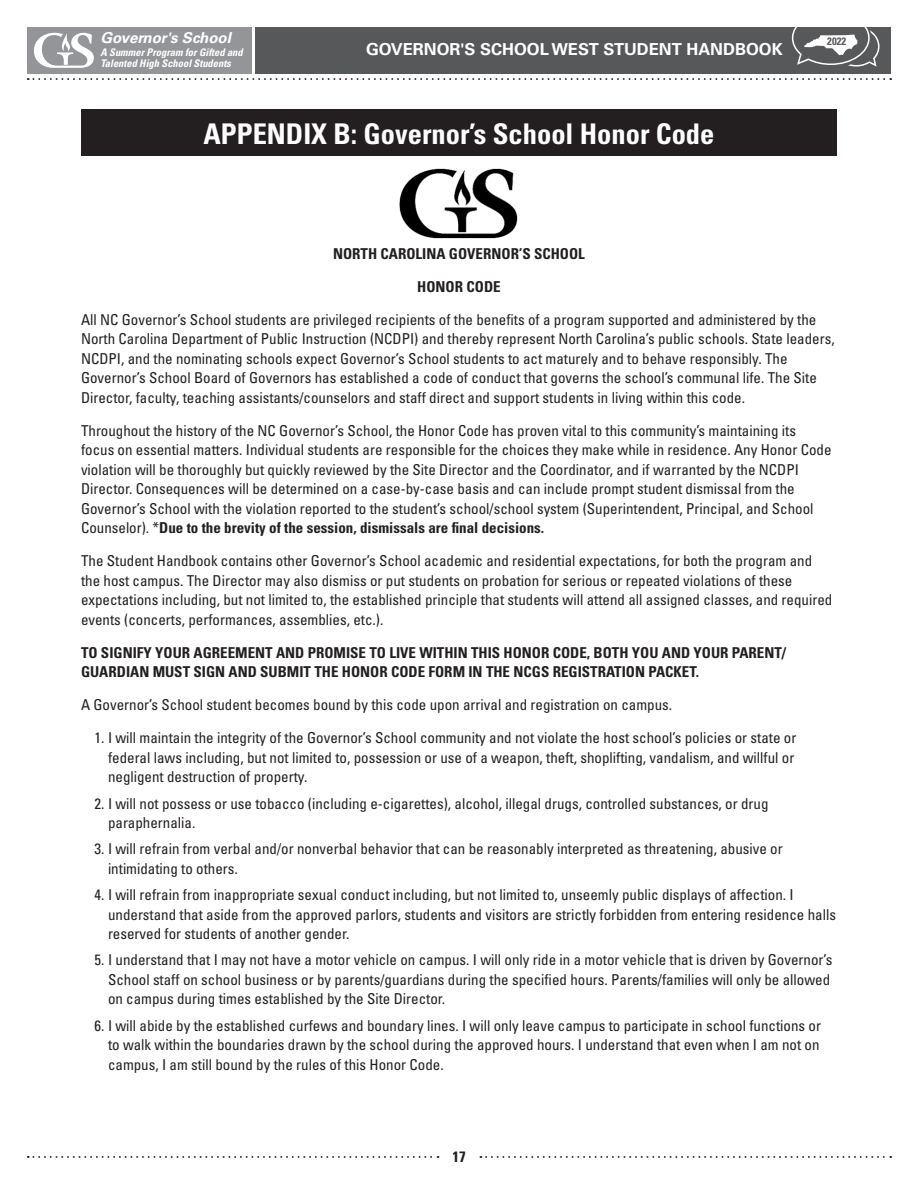
<style>
.page{position:relative;width:918px;height:1188px;background:#fff}
.page>*{position:absolute;margin:0;border:0;box-sizing:border-box;transform-origin:0 0}
.QUESTIONS{font:700 condensed 28.5px "Univers LT Std";color:#fff}
.t1{font:700 16.5px "Univers LT Std";color:#fff}
.GSE_Body{font:condensed 15px/19.5px "Univers LT Std";color:#231f20}
.GSE_Body-2{font:700 condensed 15px/19.5px "Univers LT Std";color:#231f20}
.t2{font:italic 700 15px "Univers LT Std";color:#fff}
.t3{font:700 condensed 10.65px "Univers LT Std";color:#57585a}
.t4{font:italic 700 condensed 10.5px/11.2px "Univers LT Std";color:#fff}
.s1{font-weight:700}
</style>
<div class="page">
<div style="left:27px;top:27px;width:225px;height:47px;background:#939598"></div>
<svg style="left:34px;top:33px;width:60px;height:35px"></svg>
<div style="left:256px;top:27px;width:635px;height:47px;background:#57585a"></div>
<svg style="left:28px;top:78px;width:863px;height:2px"></svg>
<svg style="left:480px;top:1156px;width:411px;height:2px"></svg>
<svg style="left:28px;top:1156px;width:411px;height:2px"></svg>
<svg style="left:792px;top:27px;width:88px;height:40px"></svg>
<div style="left:81px;top:109px;width:756px;height:47px;background:#231f20"></div>
<img style="left:399px;top:168px;width:119px;height:71px">
<p class="t2" style="left:100px;top:29px;width:132px">Governor's School</p>
<p class="t4" style="left:100px;top:47px;width:144px">A Summer Program for Gifted and<br>Talented High School Students</p>
<p class="t1" style="left:366px;top:40px;width:418px">GOVERNOR'S SCHOOL WEST STUDENT HANDBOOK</p>
<p class="QUESTIONS" style="left:204px;top:116px;width:512px">APPENDIX B: Governor’s School Honor Code</p>
<p class="t3" style="left:827px;top:35px;width:21px">2022</p>
<p class="GSE_Body-2" style="left:333px;top:244px;width:253px">NORTH CAROLINA GOVERNOR’S SCHOOL</p>
<p class="GSE_Body-2" style="left:417px;top:277px;width:85px">HONOR CODE</p>
<p class="GSE_Body" style="left:81px;top:310px;width:755px">All NC Governor’s School students are privileged recipients of the benefits of a program supported and administered by the North Carolina Department of Public Instruction (NCDPI) and thereby represent North Carolina’s public schools. State leaders, NCDPI, and the nominating schools expect Governor’s School students to act maturely and to behave responsibly. The Governor’s School Board of Governors has established a code of conduct that governs the school’s communal life. The Site Director, faculty, teaching assistants/counselors and staff direct and support students in living within this code.</p>
<p class="GSE_Body" style="left:81px;top:421px;width:752px">Throughout the history of the NC Governor’s School, the Honor Code has proven vital to this community’s maintaining its focus on essential matters. Individual students are responsible for the choices they make while in residence. Any Honor Code violation will be thoroughly but quickly reviewed by the Site Director and the Coordinator, and if warranted by the NCDPI Director. Consequences will be determined on a case-by-case basis and can include prompt student dismissal from the Governor’s School with the violation reported to the student’s school/school system (Superintendent, Principal, and School Counselor). *<span class="s1">Due to the brevity of the session, dismissals are final decisions.</span></p>
<p class="GSE_Body" style="left:81px;top:551px;width:753px">The Student Handbook contains other Governor’s School academic and residential expectations, for both the program and the host campus. The Director may also dismiss or put students on probation for serious or repeated violations of these expectations including, but not limited to, the established principle that students will attend all assigned classes, and required events (concerts, performances, assemblies, etc.).</p>
<p class="GSE_Body-2" style="left:81px;top:643px;width:707px">TO SIGNIFY YOUR AGREEMENT AND PROMISE TO LIVE WITHIN THIS HONOR CODE, BOTH YOU AND YOUR PARENT/<br>GUARDIAN MUST SIGN AND SUBMIT THE HONOR CODE FORM IN THE NCGS REGISTRATION PACKET.</p>
<p class="GSE_Body" style="left:81px;top:695px;width:591px">A Governor’s School student becomes bound by this code upon arrival and registration on campus.</p>
<p class="GSE_Body" style="left:108px;top:728px;width:690px;text-indent:-14px">1. I will maintain the integrity of the Governor’s School community and not violate the host school’s policies or state or federal laws including, but not limited to, possession or use of a weapon, theft, shoplifting, vandalism, and willful or negligent destruction of property.</p>
<p class="GSE_Body" style="left:108px;top:793px;width:662px;text-indent:-14px">2. I will not possess or use tobacco (including e-cigarettes), alcohol, illegal drugs, controlled substances, or drug paraphernalia.</p>
<p class="GSE_Body" style="left:108px;top:839px;width:676px;text-indent:-14px">3. I will refrain from verbal and/or nonverbal behavior that can be reasonably interpreted as threatening, abusive or intimidating to others.</p>
<p class="GSE_Body" style="left:108px;top:885px;width:730px;text-indent:-14px">4. I will refrain from inappropriate sexual conduct including, but not limited to, unseemly public displays of affection. I understand that aside from the approved parlors, students and visitors are strictly forbidden from entering residence halls reserved for students of another gender.</p>
<p class="GSE_Body" style="left:108px;top:950px;width:726px;text-indent:-14px">5. I understand that I may not have a motor vehicle on campus. I will only ride in a motor vehicle that is driven by Governor’s<br>School staff on school business or by parents/guardians during the specified hours. Parents/families will only be allowed on campus during times established by the Site Director.</p>
<p class="GSE_Body" style="left:108px;top:1015px;width:715px;text-align:justify;text-indent:-14px">6. I will abide by the established curfews and boundary lines. I will only leave campus to participate in school functions or to walk within the boundaries drawn by the school during the approved hours. I understand that even when I am not on campus, I am still bound by the rules of this Honor Code.</p>
<p class="GSE_Body-2" style="left:453px;top:1147px;width:15px">17</p>
</div>
